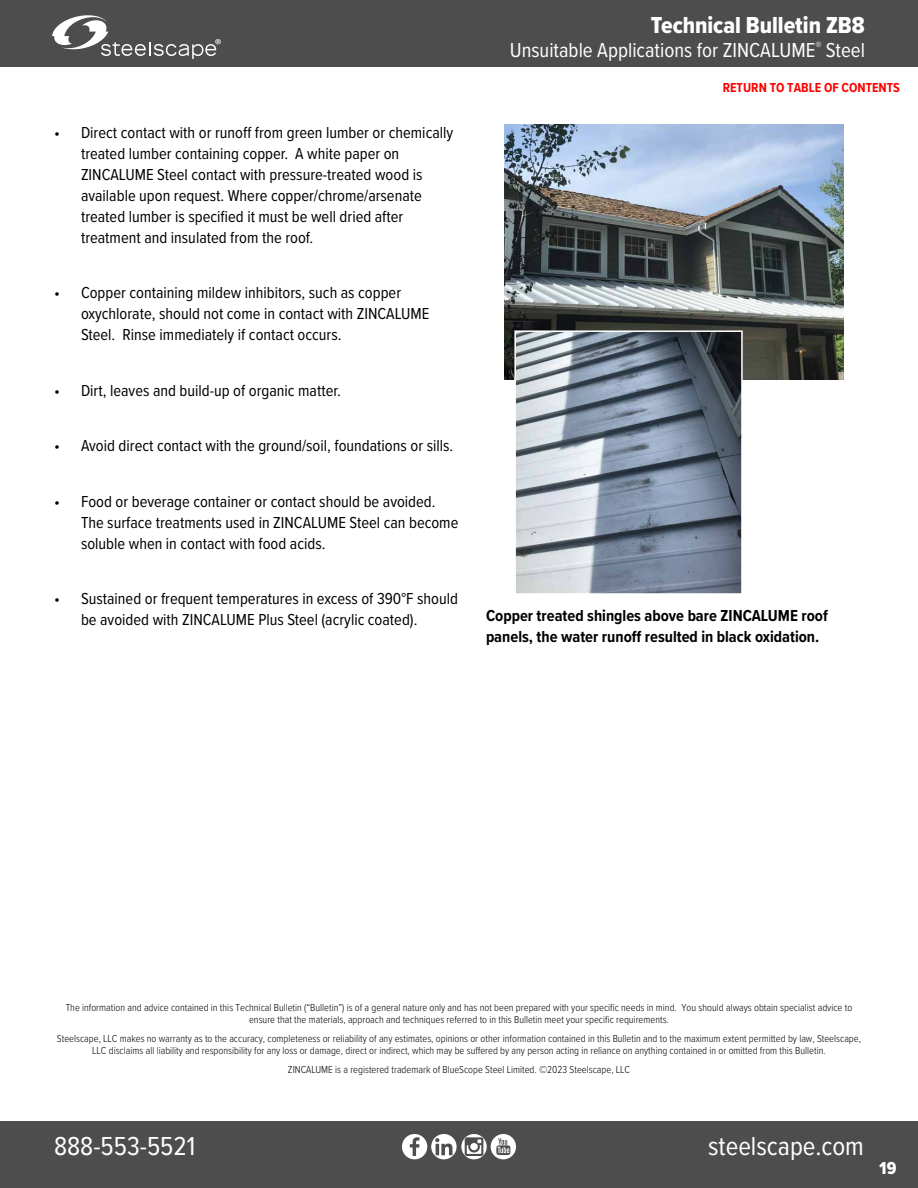
<style>
.page{position:relative;width:918px;height:1188px;background:#fff}
.page>*{position:absolute;margin:0;border:0;box-sizing:border-box;transform-origin:0 0}
.t1{font:27px "Proxima Nova Cond";color:#fff}
.t2{font:24px "Proxima Nova Cond Extrabld";color:#fff}
.t3{font:21px "Proxima Nova Cond";color:#fff}
.t4{font:18px "Proxima Nova Cond Extrabld";color:#fff}
.t5{font:16.5px/21px "Proxima Nova Cond";color:#000}
.t6{font:700 16.5px/21px "Proxima Nova Cond";color:#000}
.t7{font:16.05px "Myriad Pro";color:#fff}
.t8{font:700 13.5px "Proxima Nova Cond";color:#f00}
.t9{font:300 10.5px/12px "Proxima Nova Cond";color:#000;text-align:center}
</style>
<div class="page">
<div style="left:0;top:1121px;width:918px;height:67px;background:#4d4d4d"></div>
<div style="left:0;top:0;width:918px;height:68px;background:#4e4d4d"></div>
<svg style="left:402px;top:1134px;width:114px;height:25px"></svg>
<svg style="left:52px;top:15px;width:164px;height:44px"></svg>
<img style="left:504px;top:125px;width:339px;height:254px">
<img style="left:517px;top:333px;width:223px;height:259px">
<div style="left:514px;top:330px;width:229px;height:265px;border:2px solid #fff"></div>
<p class="t7" style="left:215px;top:35px;width:8px">®</p>
<p class="t5" style="left:81px;top:121px;width:374px;text-indent:-27px">• Direct contact with or runoff from green lumber or chemically treated lumber containing copper. A white paper on ZINCALUME Steel contact with pressure-treated wood is available upon request. Where copper/chrome/arsenate treated lumber is specified it must be well dried after treatment and insulated from the roof.</p>
<p class="t5" style="left:81px;top:282px;width:350px;text-indent:-27px">• Copper containing mildew inhibitors, such as copper oxychlorate, should not come in contact with ZINCALUME<br>Steel. Rinse immediately if contact occurs.</p>
<p class="t5" style="left:54px;top:379px;width:288px">• Dirt, leaves and build-up of organic matter.</p>
<p class="t5" style="left:54px;top:435px;width:401px">• Avoid direct contact with the ground/soil, foundations or sills.</p>
<p class="t5" style="left:81px;top:490px;width:379px;text-indent:-27px">• Food or beverage container or contact should be avoided.<br>The surface treatments used in ZINCALUME Steel can become soluble when in contact with food acids.</p>
<p class="t5" style="left:81px;top:588px;width:379px;text-indent:-27px">• Sustained or frequent temperatures in excess of 390°F should be avoided with ZINCALUME Plus Steel (acrylic coated).</p>
<p class="t2" style="left:651px;top:7px;width:216px">Technical Bulletin ZB8</p>
<p class="t3" style="left:510px;top:34px;width:357px">Unsuitable Applications for ZINCALUME<sup>®</sup> Steel</p>
<p class="t8" style="left:723px;top:77px;width:179px">RETURN TO TABLE OF CONTENTS</p>
<p class="t6" style="left:486px;top:605px;width:343px">Copper treated shingles above bare ZINCALUME roof panels, the water runoff resulted in black oxidation.</p>
<p class="t9" style="left:66px;top:1001px;width:788px">The information and advice contained in this Technical Bulletin (“Bulletin”) is of a general nature only and has not been prepared with your specific needs in mind. You should always obtain specialist advice to ensure that the materials, approach and techniques referred to in this Bulletin meet your specific requirements.</p>
<p class="t9" style="left:57px;top:1032px;width:806px">Steelscape, LLC makes no warranty as to the accuracy, completeness or reliability of any estimates, opinions or other information contained in this Bulletin and to the maximum extent permitted by law, Steelscape,<br>LLC disclaims all liability and responsibility for any loss or damage, direct or indirect, which may be suffered by any person acting in reliance on anything contained in or omitted from this Bulletin.</p>
<p class="t9" style="left:288px;top:1062px;width:344px">ZINCALUME is a registered trademark of BlueScope Steel Limited. ©2023 Steelscape, LLC</p>
<h1 class="t1" style="left:54px;top:1126px;width:143px">888-553-5521</h1>
<h1 class="t1" style="left:708px;top:1126px;width:157px">steelscape.com</h1>
<p class="t4" style="left:879px;top:1154px;width:19px">19</p>
</div>
